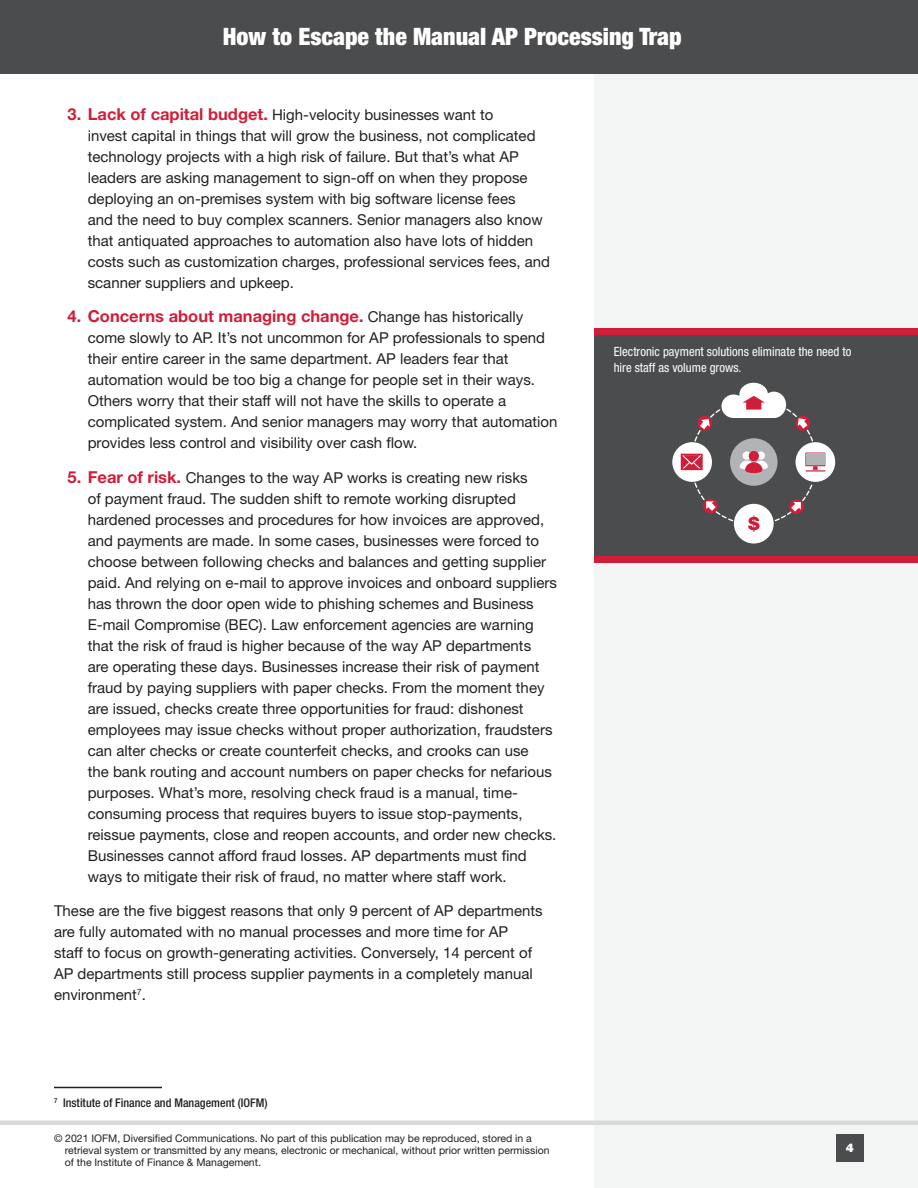
<style>
.page{position:relative;width:918px;height:1188px;background:#fff}
.page>*{position:absolute;margin:0;border:0;box-sizing:border-box;transform-origin:0 0}
.t1{font:900 condensed 24px "Helvetica Neue LT Std";color:#fff}
.t2{font:700 16.5px "Helvetica Neue LT Std";color:#d01e39}
.t3{font:15px/21px "Helvetica Neue LT Std";color:#231f20}
.t4{font:condensed 12.75px/15.8px "Helvetica Neue LT Std";color:#fff}
.t5{font:500 condensed 12px "Helvetica Neue LT Std";color:#231f20}
.t6{font:900 12px "Helvetica Neue LT Std";color:#fff}
.t7{font:10.5px/12px "Helvetica Neue LT Std";color:#231f20}
.s1{font-weight:700;font-size:16.5px;color:#d01e39}
.s2{font-weight:400;font-size:15px;color:#231f20}
</style>
<div class="page">
<div style="left:594px;top:0;width:324px;height:1188px;background:#f4f5f5"></div>
<div style="left:0;top:0;width:918px;height:74px;background:#4b4c4d"></div>
<div style="left:836px;top:1134px;width:28px;height:28px;background:#4b4c4d"></div>
<div style="left:0;top:1120px;width:918px;height:5px;background:#d9dadc"></div>
<div style="left:594px;top:334px;width:324px;height:222px;background:#4b4c4d"></div>
<div style="left:730px;top:438px;width:48px;height:48px;background:#b2b3b7;border-radius:50%"></div>
<svg style="left:743px;top:451px;width:8px;height:9px"></svg>
<div style="left:757px;top:451px;width:8px;height:9px;background:#fff;border-radius:50%"></div>
<div style="left:749px;top:451px;width:10px;height:10px;background:#d01e39;border-radius:50%"></div>
<svg style="left:740px;top:461px;width:28px;height:13px"></svg>
<div style="left:672px;top:442px;width:40px;height:40px;background:#fff;border-radius:50%"></div>
<svg style="left:680px;top:453px;width:23px;height:18px"></svg>
<div style="left:681px;top:454px;width:22px;height:16px;border:2px solid #d01e39"></div>
<div style="left:734px;top:504px;width:40px;height:40px;background:#fff;border-radius:50%"></div>
<svg style="left:748px;top:515px;width:12px;height:17px"></svg>
<div style="left:796px;top:442px;width:39px;height:40px;background:#fff;border-radius:50%"></div>
<svg style="left:693px;top:481px;width:41px;height:41px"></svg>
<svg style="left:774px;top:484px;width:39px;height:38px"></svg>
<svg style="left:693px;top:383px;width:121px;height:60px"></svg>
<svg style="left:805px;top:453px;width:20px;height:19px"></svg>
<hr style="left:54px;top:1087px;width:108px;height:1px;background:#231f20">
<div style="left:594px;top:328px;width:324px;height:6px;background:#d01e39"></div>
<div style="left:594px;top:556px;width:324px;height:6px;background:#d01e39"></div>
<h1 class="t1" style="left:223px;top:22px;width:460px">How to Escape the Manual AP Processing Trap</h1>
<p class="t3" style="left:88px;top:104px;width:464px;text-indent:-20px"><span class="s1">3. Lack of capital budget.</span> High-velocity businesses want to<br>invest capital in things that will grow the business, not complicated technology projects with a high risk of failure. But that’s what AP leaders are asking management to sign-off on when they propose deploying an on-premises system with big software license fees<br>and the need to buy complex scanners. Senior managers also know that antiquated approaches to automation also have lots of hidden costs such as customization charges, professional services fees, and scanner suppliers and upkeep.</p>
<p class="t2" style="left:68px;top:306px;width:457px">4. Concerns about managing change. <span class="s2">Change has historically</span></p>
<p class="t3" style="left:88px;top:327px;width:471px">come slowly to AP. It’s not uncommon for AP professionals to spend their entire career in the same department. AP leaders fear that automation would be too big a change for people set in their ways.<br>Others worry that their staff will not have the skills to operate a complicated system. And senior managers may worry that automation provides less control and visibility over cash flow.</p>
<p class="t3" style="left:88px;top:467px;width:471px;text-indent:-20px"><span class="s1">5. Fear of risk.</span> Changes to the way AP works is creating new risks<br>of payment fraud. The sudden shift to remote working disrupted hardened processes and procedures for how invoices are approved, and payments are made. In some cases, businesses were forced to choose between following checks and balances and getting supplier paid. And relying on e-mail to approve invoices and onboard suppliers has thrown the door open wide to phishing schemes and Business E-mail Compromise (BEC). Law enforcement agencies are warning that the risk of fraud is higher because of the way AP departments<br>are operating these days. Businesses increase their risk of payment fraud by paying suppliers with paper checks. From the moment they are issued, checks create three opportunities for fraud: dishonest employees may issue checks without proper authorization, fraudsters can alter checks or create counterfeit checks, and crooks can use<br>the bank routing and account numbers on paper checks for nefarious purposes. What’s more, resolving check fraud is a manual, time&shy;consuming process that requires buyers to issue stop-payments, reissue payments, close and reopen accounts, and order new checks.<br>Businesses cannot afford fraud losses. AP departments must find ways to mitigate their risk of fraud, no matter where staff work.</p>
<p class="t3" style="left:54px;top:900px;width:490px">These are the five biggest reasons that only 9 percent of AP departments are fully automated with no manual processes and more time for AP<br>staff to focus on growth-generating activities. Conversely, 14 percent of AP departments still process supplier payments in a completely manual environment<sup>7</sup>.</p>
<p class="t5" style="left:54px;top:1096px;width:215px"><sup>7</sup> Institute of Finance and Management (IOFM)</p>
<p class="t7" style="left:65px;top:1132px;width:486px;text-indent:-11px">© 2021 IOFM, Diversified Communications. No part of this publication may be reproduced, stored in a retrieval system or transmitted by any means, electronic or mechanical, without prior written permission of the Institute of Finance &amp; Management.</p>
<p class="t4" style="left:614px;top:343px;width:239px">Electronic payment solutions eliminate the need to hire staff as volume grows.</p>
<p class="t6" style="left:846px;top:1141px;width:10px">4</p>
</div>
